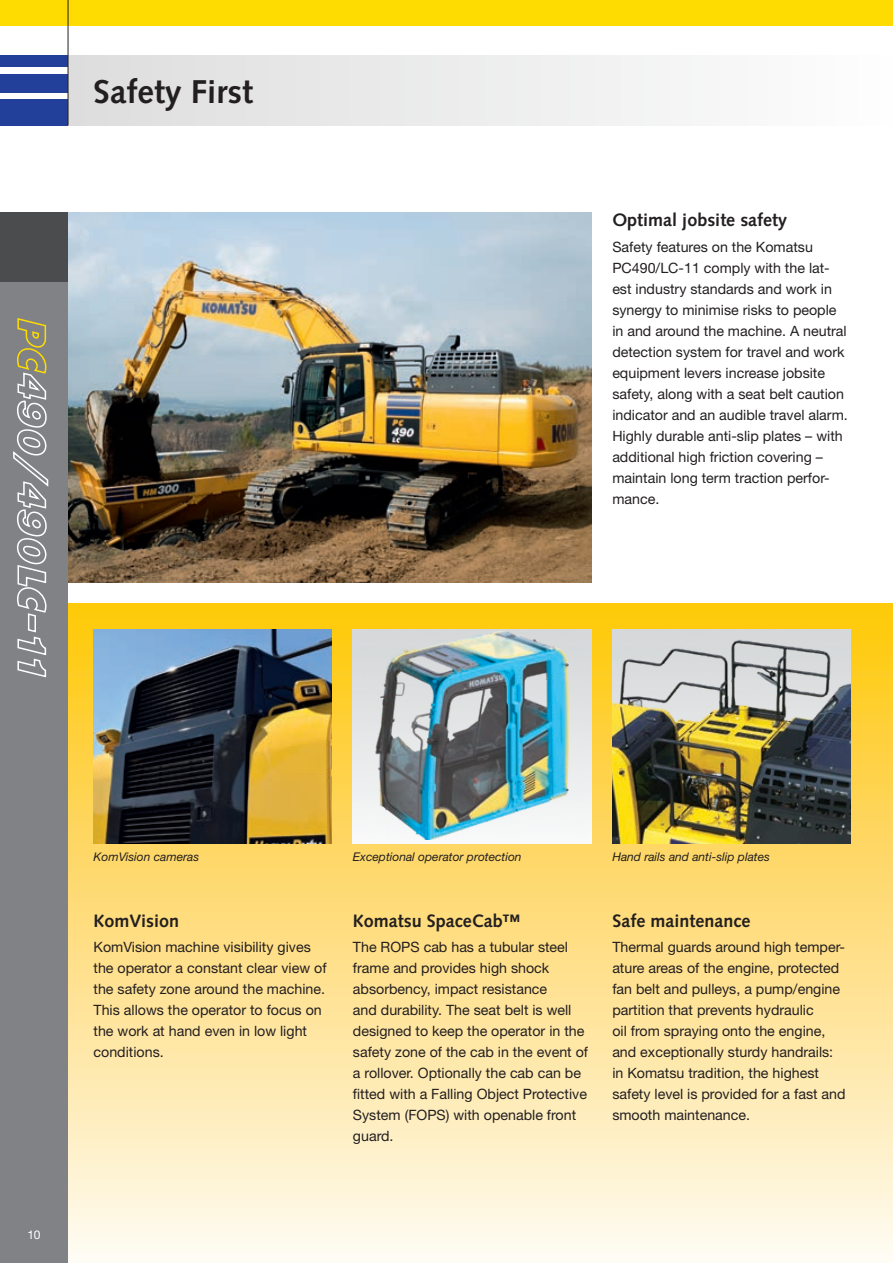
<style>
.page{position:relative;width:893px;height:1263px;background:#fff}
.page>*{position:absolute;margin:0;border:0;box-sizing:border-box;transform-origin:0 0}
.t1{font:700 33px "Syntax LTCE";color:#231f20}
.t2{font:700 18px "Syntax LTCE";color:#231f20}
.t3{font:14.25px/21px "Helvetica Neue LT Pro";color:#231f20}
.t4{font:italic 12px "Helvetica Neue LT Pro";color:#231f20}
.t5{font:12px "Helvetica Neue LT Pro";color:#fff}
</style>
<div class="page">
<div style="left:55px;top:604px;width:838px;height:659px;background:linear-gradient(to bottom,#fdc610,#fff9f3)"></div>
<img style="left:68px;top:213px;width:523px;height:370px">
<div style="left:0;top:213px;width:68px;height:1050px;background:#808285"></div>
<div style="left:0;top:99px;width:68px;height:26px;background:#223f99"></div>
<div style="left:0;top:74px;width:68px;height:18px;background:#223f99"></div>
<div style="left:0;top:55px;width:68px;height:12px;background:#223f99"></div>
<div style="left:0;top:0;width:893px;height:26px;background:#ffdc01"></div>
<div style="left:0;top:213px;width:68px;height:69px;background:#4b4c4d"></div>
<div style="left:68px;top:55px;width:825px;height:70px;background:linear-gradient(to right,#ddddde,#fdfdfe)"></div>
<hr style="left:68px;top:0;width:1px;height:125px;background:#231f20">
<img style="left:612px;top:629px;width:238px;height:215px">
<img style="left:353px;top:629px;width:238px;height:215px">
<img style="left:376px;top:631px;width:192px;height:209px">
<img style="left:94px;top:629px;width:238px;height:215px">
<svg style="left:13px;top:318px;width:36px;height:360px"></svg>
<h1 class="t1" style="left:94px;top:73px;width:161px">Safety First</h1>
<p class="t2" style="left:612px;top:210px;width:176px">Optimal jobsite safety</p>
<p class="t3" style="left:612px;top:236px;width:237px">Safety features on the Komatsu PC490/LC-11 comply with the lat&shy;est industry standards and work in synergy to minimise risks to people in and around the machine. A neutral detection system for travel and work equipment levers increase jobsite safety, along with a seat belt caution indicator and an audible travel alarm.<br>Highly durable anti-slip plates – with additional high friction covering – maintain long term traction perfor&shy;mance.</p>
<p class="t5" style="left:27px;top:1227px;width:15px">10</p>
<p class="t4" style="left:94px;top:849px;width:107px">KomVision cameras</p>
<p class="t4" style="left:353px;top:849px;width:170px">Exceptional operator protection</p>
<p class="t4" style="left:612px;top:849px;width:159px">Hand rails and anti-slip plates</p>
<p class="t2" style="left:94px;top:910px;width:87px">KomVision</p>
<p class="t3" style="left:94px;top:936px;width:235px">KomVision machine visibility gives the operator a constant clear view of the safety zone around the machine.<br>This allows the operator to focus on the work at hand even in low light conditions.</p>
<p class="t2" style="left:353px;top:910px;width:169px">Komatsu SpaceCab™</p>
<p class="t3" style="left:353px;top:936px;width:237px">The ROPS cab has a tubular steel frame and provides high shock absorbency, impact resistance<br>and durability. The seat belt is well designed to keep the operator in the safety zone of the cab in the event of a rollover. Optionally the cab can be fitted with a Falling Object Protective<br>System (FOPS) with openable front guard.</p>
<p class="t2" style="left:612px;top:910px;width:140px">Safe maintenance</p>
<p class="t3" style="left:612px;top:936px;width:235px">Thermal guards around high temper&shy;ature areas of the engine, protected fan belt and pulleys, a pump/engine partition that prevents hydraulic<br>oil from spraying onto the engine, and exceptionally sturdy handrails: in Komatsu tradition, the highest safety level is provided for a fast and smooth maintenance.</p>
</div>
